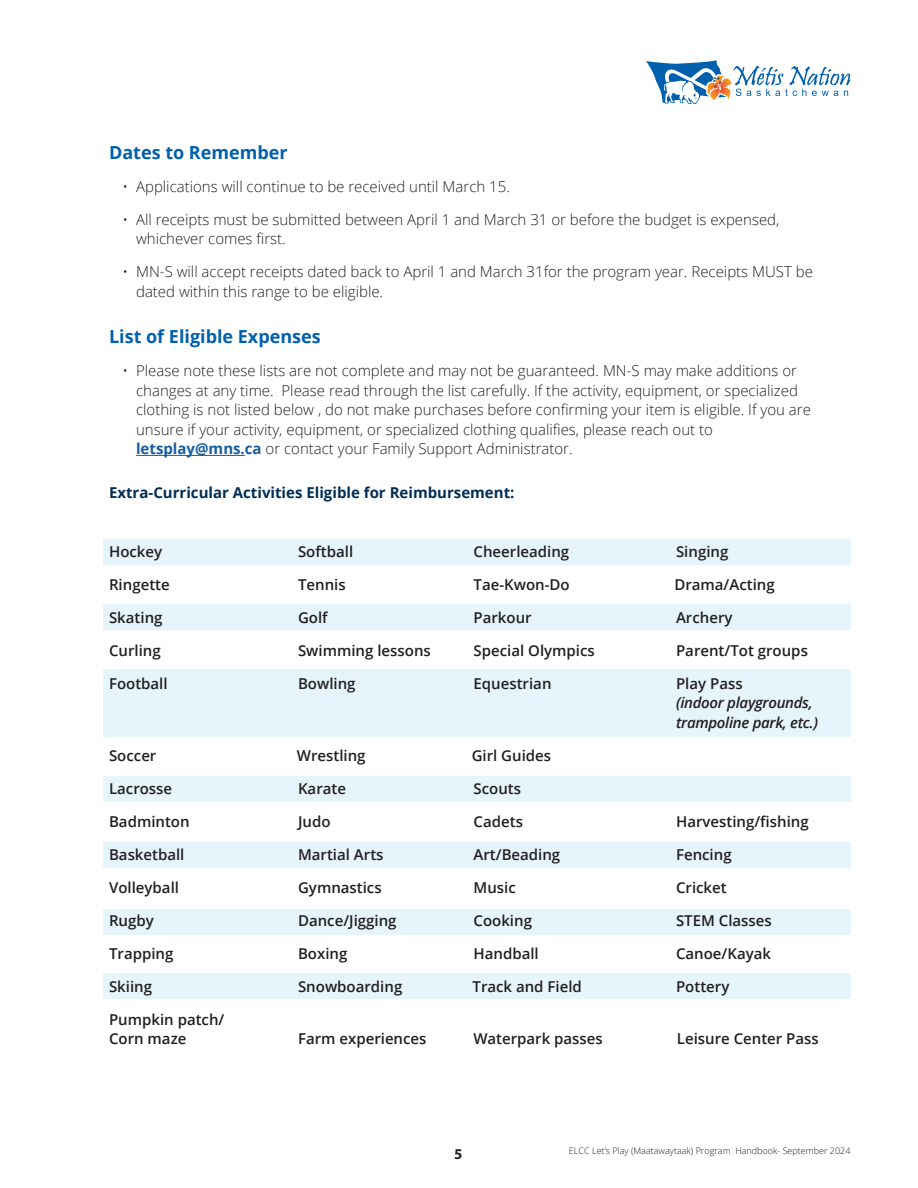
<style>
.page{position:relative;width:918px;height:1188px;background:#fff}
.page>*{position:absolute;margin:0;border:0;box-sizing:border-box;transform-origin:0 0}
.t1{font:700 18px "Open Sans";color:#0160ad}
.t2{font:300 15px/19.5px "Open Sans";color:#231f20}
.t3{font:600 15px/19.5px "Open Sans";color:#231f20}
.t4{font:700 15px "Open Sans";color:#002e54}
.t5{font:italic 600 15px/19.5px "Open Sans";letter-spacing:-.02em;color:#231f20}
.t6{font:15px "Myriad Variable Concept";color:#231f20}
.t7{font:300 9px "Open Sans";color:#231f20}
.s1{font-weight:700;color:#175d9e}
</style>
<div class="page">
<svg style="left:646px;top:60px;width:204px;height:44px"></svg>
<div style="left:103px;top:540px;width:747px;height:25px;background:#e6f4fb"></div>
<div style="left:103px;top:605px;width:747px;height:25px;background:#e6f4fb"></div>
<div style="left:103px;top:777px;width:747px;height:25px;background:#e6f4fb"></div>
<div style="left:103px;top:842px;width:747px;height:26px;background:#e6f4fb"></div>
<div style="left:103px;top:909px;width:747px;height:25px;background:#e6f4fb"></div>
<div style="left:103px;top:973px;width:747px;height:26px;background:#e6f4fb"></div>
<div style="left:103px;top:669px;width:747px;height:68px;background:#e6f4fb"></div>
<hr style="left:136px;top:455px;width:109px;height:1px;background:#175d9e">
<p class="t1" style="left:109px;top:140px;width:180px">Dates to Remember</p>
<p class="t2" style="left:123px;top:176px;width:389px">• Applications will continue to be received until March 15.</p>
<p class="t2" style="left:136px;top:209px;width:645px;text-indent:-14px">• All receipts must be submitted between April 1 and March 31 or before the budget is expensed, whichever comes first.</p>
<p class="t2" style="left:136px;top:262px;width:678px;text-indent:-14px">• MN-S will accept receipts dated back to April 1 and March 31for the program year. Receipts MUST be dated within this range to be eligible.</p>
<p class="t1" style="left:109px;top:324px;width:213px">List of Eligible Expenses</p>
<p class="t2" style="left:136px;top:361px;width:676px;text-indent:-14px">• Please note these lists are not complete and may not be guaranteed. MN-S may make additions or changes at any time. Please read through the list carefully. If the activity, equipment, or specialized clothing is not listed below , do not make purchases before confirming your item is eligible. If you are unsure if your activity, equipment, or specialized clothing qualifies, please reach out to <span class="s1">letsplay@mns.ca</span> or contact your Family Support Administrator.</p>
<p class="t4" style="left:109px;top:482px;width:407px">Extra-Curricular Activities Eligible for Reimbursement:</p>
<p class="t3" style="left:109px;top:541px;width:55px">Hockey</p>
<p class="t3" style="left:298px;top:541px;width:57px">Softball</p>
<p class="t3" style="left:474px;top:541px;width:97px">Cheerleading</p>
<p class="t3" style="left:676px;top:541px;width:54px">Singing</p>
<p class="t3" style="left:109px;top:574px;width:62px">Ringette</p>
<p class="t3" style="left:298px;top:574px;width:49px">Tennis</p>
<p class="t3" style="left:474px;top:574px;width:98px">Tae-Kwon-Do</p>
<p class="t3" style="left:674px;top:574px;width:102px">Drama/Acting</p>
<p class="t3" style="left:109px;top:607px;width:55px">Skating</p>
<p class="t3" style="left:298px;top:607px;width:31px">Golf</p>
<p class="t3" style="left:474px;top:607px;width:60px">Parkour</p>
<p class="t3" style="left:676px;top:607px;width:58px">Archery</p>
<p class="t3" style="left:109px;top:640px;width:53px">Curling</p>
<p class="t3" style="left:298px;top:640px;width:134px">Swimming lessons</p>
<p class="t3" style="left:474px;top:640px;width:123px">Special Olympics</p>
<p class="t3" style="left:676px;top:640px;width:133px">Parent/Tot groups</p>
<p class="t3" style="left:109px;top:673px;width:60px">Football</p>
<p class="t3" style="left:298px;top:673px;width:59px">Bowling</p>
<p class="t3" style="left:474px;top:673px;width:79px">Equestrian</p>
<p class="t3" style="left:676px;top:673px;width:68px">Play Pass</p>
<p class="t5" style="left:676px;top:693px;width:143px">(indoor playgrounds, trampoline park, etc.)</p>
<p class="t3" style="left:109px;top:745px;width:49px">Soccer</p>
<p class="t3" style="left:297px;top:745px;width:70px">Wrestling</p>
<p class="t3" style="left:472px;top:745px;width:81px">Girl Guides</p>
<p class="t3" style="left:109px;top:778px;width:65px">Lacrosse</p>
<p class="t3" style="left:298px;top:778px;width:49px">Karate</p>
<p class="t3" style="left:474px;top:778px;width:49px">Scouts</p>
<p class="t3" style="left:109px;top:811px;width:82px">Badminton</p>
<p class="t3" style="left:298px;top:811px;width:34px">Judo</p>
<p class="t3" style="left:474px;top:811px;width:51px">Cadets</p>
<p class="t3" style="left:676px;top:811px;width:134px">Harvesting/fishing</p>
<p class="t3" style="left:109px;top:844px;width:77px">Basketball</p>
<p class="t3" style="left:298px;top:844px;width:87px">Martial Arts</p>
<p class="t3" style="left:474px;top:844px;width:88px">Art/Beading</p>
<p class="t3" style="left:676px;top:844px;width:57px">Fencing</p>
<p class="t3" style="left:109px;top:877px;width:71px">Volleyball</p>
<p class="t3" style="left:298px;top:877px;width:85px">Gymnastics</p>
<p class="t3" style="left:474px;top:877px;width:44px">Music</p>
<p class="t3" style="left:676px;top:877px;width:52px">Cricket</p>
<p class="t3" style="left:109px;top:910px;width:46px">Rugby</p>
<p class="t3" style="left:298px;top:910px;width:100px">Dance/Jigging</p>
<p class="t3" style="left:474px;top:910px;width:60px">Cooking</p>
<p class="t3" style="left:676px;top:910px;width:97px">STEM Classes</p>
<p class="t3" style="left:109px;top:943px;width:66px">Trapping</p>
<p class="t3" style="left:298px;top:943px;width:51px">Boxing</p>
<p class="t3" style="left:474px;top:943px;width:67px">Handball</p>
<p class="t3" style="left:676px;top:943px;width:96px">Canoe/Kayak</p>
<p class="t3" style="left:109px;top:976px;width:45px">Skiing</p>
<p class="t3" style="left:298px;top:976px;width:106px">Snowboarding</p>
<p class="t3" style="left:473px;top:976px;width:111px">Track and Field</p>
<p class="t3" style="left:676px;top:976px;width:55px">Pottery</p>
<p class="t3" style="left:109px;top:1009px;width:117px">Pumpkin patch/<br>Corn maze</p>
<p class="t3" style="left:298px;top:1029px;width:130px">Farm experiences</p>
<p class="t3" style="left:473px;top:1029px;width:131px">Waterpark passes</p>
<p class="t3" style="left:677px;top:1029px;width:143px">Leisure Center Pass</p>
<p class="t6" style="left:454px;top:1145px;width:10px">5</p>
<p class="t7" style="left:569px;top:1145px;width:283px">ELCC Let’s Play (Maatawaytaak) Program Handbook- September 2024</p>
</div>
